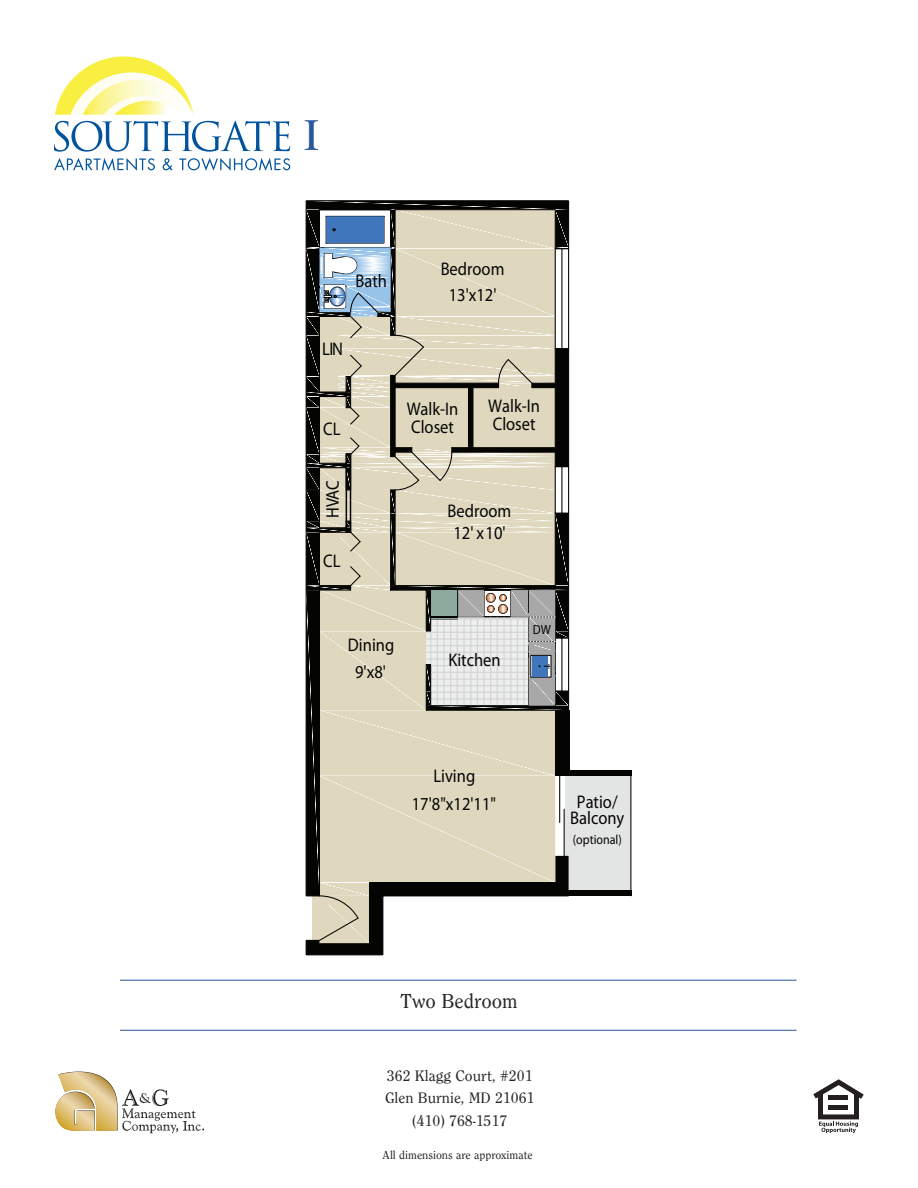
<style>
.page{position:relative;width:918px;height:1188px;background:#fff}
.page>*{position:absolute;margin:0;border:0;box-sizing:border-box;transform-origin:0 0}
.t1{font:44.7px "New Baskerville IT Cby BT";color:#29569c}
.t2{font:21px "Clearface Regular DTC";color:#272627}
.t3{font:18.3px/18px "Arial+XYGDWK";color:#040503;text-align:center;scale:.9 1}
.t4{font:15.75px/22.5px "Clearface Regular DTC";color:#272627;text-align:center}
.t5{font:13.35px "Arial+XYGDWK";color:#040503;scale:.9 1}
.t6{font:12px "Clearface Regular DTC";color:#272627}
</style>
<div class="page">
<hr style="left:120px;top:1030px;width:676px;height:1px;background:#29569c">
<hr style="left:120px;top:980px;width:676px;height:1px;background:#29569c">
<div style="left:818px;top:1091px;width:41px;height:28px;border:5px solid #231f20"></div>
<div style="left:829px;top:1105px;width:19px;height:5px;background:#231f20"></div>
<svg style="left:813px;top:1079px;width:51px;height:25px"></svg>
<svg style="left:819px;top:1121px;width:39px;height:12px"></svg>
<svg style="left:55px;top:1072px;width:149px;height:61px"></svg>
<svg style="left:306px;top:897px;width:78px;height:58px;background:#8f8b7c"></svg>
<svg style="left:305px;top:201px;width:327px;height:696px;background:#b2afa2"></svg>
<hr style="left:564px;top:809px;width:1px;height:47px;background:#040503">
<hr style="left:559px;top:776px;width:1px;height:47px;background:#040503">
<svg style="left:318px;top:209px;width:302px;height:567px"></svg>
<div style="left:346px;top:453px;width:5px;height:80px;border:2px solid #040503"></div>
<div style="left:374px;top:891px;width:257px;height:5px;background:#040503"></div>
<div style="left:555px;top:770px;width:76px;height:6px;background:#040503"></div>
<div style="left:555px;top:710px;width:14px;height:65px;background:#040503"></div>
<svg style="left:54px;top:158px;width:101px;height:13px"></svg>
<svg style="left:163px;top:158px;width:10px;height:12px"></svg>
<svg style="left:179px;top:158px;width:111px;height:13px"></svg>
<svg style="left:54px;top:56px;width:236px;height:96px"></svg>
<h1 class="t1" style="left:303px;top:118px;width:19px">I</h1>
<p class="t3" style="left:356px;top:273px;width:37px">Bath</p>
<p class="t3" style="left:322px;top:341px;width:25px">LIN</p>
<p class="t3" style="left:323px;top:422px;width:21px">CL</p>
<p class="t3" style="left:325px;top:518px;width:43px;rotate:-90deg">HVAC</p>
<p class="t3" style="left:323px;top:553px;width:21px">CL</p>
<p class="t3" style="left:441px;top:257px;width:72px;line-height:26px">Bedroom<br>13'x12'</p>
<p class="t3" style="left:407px;top:401px;width:59px;text-align:left">Walk-In<br>Closet</p>
<p class="t3" style="left:488px;top:399px;width:59px;text-align:left">Walk-In<br>Closet</p>
<p class="t3" style="left:448px;top:501px;width:72px;line-height:22px">Bedroom<br>12' x 10'</p>
<p class="t3" style="left:348px;top:638px;width:53px">Dining</p>
<p class="t3" style="left:355px;top:665px;width:36px">9'x8'</p>
<p class="t3" style="left:448px;top:652px;width:60px">Kitchen</p>
<p class="t5" style="left:533px;top:624px;width:22px">DW</p>
<p class="t3" style="left:412px;top:763px;width:95px;line-height:27.9px">Living<br>17'8"x12'11"</p>
<p class="t3" style="left:570px;top:795px;width:62px;line-height:16.5px">Patio/<br>Balcony</p>
<p class="t5" style="left:573px;top:834px;width:56px">(optional)</p>
<p class="t2" style="left:400px;top:989px;width:119px">Two Bedroom</p>
<p class="t4" style="left:385px;top:1064px;width:151px">362 Klagg Court, #201<br>Glen Burnie, MD 21061 (410) 768-1517</p>
<p class="t6" style="left:383px;top:1147px;width:152px">All dimensions are approximate</p>
</div>
